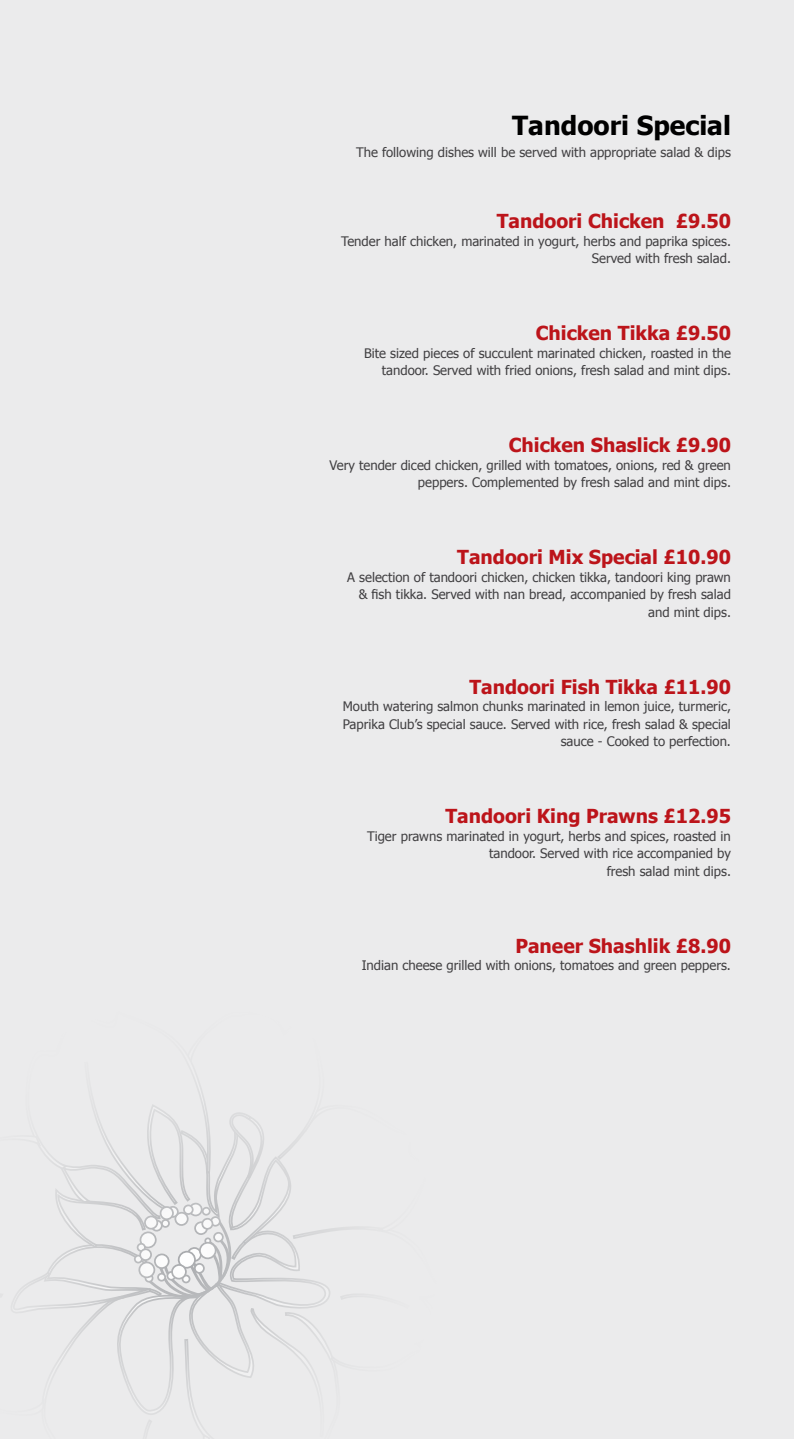
<style>
.page{position:relative;width:794px;height:1439px;background:#ebebec}
.page>*{position:absolute;margin:0;border:0;box-sizing:border-box;transform-origin:0 0}
.t1{font:700 26.25px "Tahoma";color:#000}
.t2{font:700 19.25px "Tahoma";color:#bc141a}
.t3{font:13.12px/17.5px "Tahoma";color:#414042;text-align:right}
</style>
<div class="page">
<svg style="left:15px;top:1084px;width:340px;height:346px"></svg>
<div style="left:204px;top:1237px;width:7px;height:7px;border:2px solid #a7a9ac;border-radius:50%"></div>
<div style="left:178px;top:1251px;width:17px;height:17px;background:#fff;border-radius:50%"></div>
<div style="left:177px;top:1250px;width:19px;height:19px;border:2px solid #a7a9ac;border-radius:50%"></div>
<svg style="left:189px;top:1203px;width:13px;height:12px"></svg>
<div style="left:188px;top:1202px;width:15px;height:14px;border:2px solid #a7a9ac;border-radius:50%"></div>
<div style="left:195px;top:1263px;width:9px;height:10px;background:#fff;border-radius:50%"></div>
<div style="left:194px;top:1262px;width:11px;height:12px;border:2px solid #a7a9ac;border-radius:50%"></div>
<div style="left:195px;top:1222px;width:12px;height:12px;background:#fff;border-radius:50%"></div>
<div style="left:194px;top:1221px;width:14px;height:14px;border:2px solid #a7a9ac;border-radius:50%"></div>
<div style="left:158px;top:1273px;width:7px;height:8px;background:#fff;border-radius:50%"></div>
<div style="left:157px;top:1272px;width:9px;height:9px;border:2px solid #a7a9ac;border-radius:50%"></div>
<div style="left:144px;top:1273px;width:10px;height:9px;border:2px solid #a7a9ac;border-radius:50%"></div>
<div style="left:172px;top:1264px;width:14px;height:15px;background:#fff;border-radius:50%"></div>
<div style="left:171px;top:1263px;width:16px;height:16px;border:2px solid #a7a9ac;border-radius:50%"></div>
<div style="left:184px;top:1205px;width:9px;height:9px;background:#fff;border-radius:50%"></div>
<div style="left:183px;top:1204px;width:11px;height:11px;border:2px solid #a7a9ac;border-radius:50%"></div>
<div style="left:211px;top:1217px;width:9px;height:9px;background:#f8f8f9;border-radius:50%"></div>
<div style="left:210px;top:1216px;width:11px;height:10px;border:2px solid #a7a9ac;border-radius:50%"></div>
<div style="left:214px;top:1232px;width:9px;height:9px;background:#fff;border-radius:50%"></div>
<div style="left:213px;top:1231px;width:11px;height:11px;border:2px solid #a7a9ac;border-radius:50%"></div>
<div style="left:140px;top:1232px;width:16px;height:16px;background:#fff;border-radius:50%"></div>
<div style="left:139px;top:1231px;width:18px;height:17px;border:2px solid #a7a9ac;border-radius:50%"></div>
<div style="left:175px;top:1212px;width:13px;height:13px;background:#fff;border-radius:50%"></div>
<div style="left:174px;top:1211px;width:15px;height:15px;border:2px solid #a7a9ac;border-radius:50%"></div>
<div style="left:199px;top:1242px;width:17px;height:16px;background:#fff;border-radius:50%"></div>
<div style="left:199px;top:1241px;width:18px;height:18px;border:2px solid #a7a9ac;border-radius:50%"></div>
<div style="left:137px;top:1243px;width:8px;height:8px;background:#fff;border-radius:50%"></div>
<div style="left:137px;top:1242px;width:9px;height:10px;border:2px solid #a7a9ac;border-radius:50%"></div>
<svg style="left:151px;top:1220px;width:11px;height:11px"></svg>
<div style="left:150px;top:1219px;width:13px;height:12px;border:2px solid #a7a9ac;border-radius:50%"></div>
<div style="left:167px;top:1206px;width:11px;height:11px;background:#fff;border-radius:50%"></div>
<div style="left:166px;top:1205px;width:13px;height:13px;border:2px solid #a7a9ac;border-radius:50%"></div>
<div style="left:202px;top:1218px;width:11px;height:11px;background:#fff;border-radius:50%"></div>
<div style="left:201px;top:1217px;width:13px;height:13px;border:2px solid #a7a9ac;border-radius:50%"></div>
<div style="left:140px;top:1249px;width:11px;height:11px;background:#fff;border-radius:50%"></div>
<div style="left:139px;top:1248px;width:13px;height:13px;border:2px solid #a7a9ac;border-radius:50%"></div>
<div style="left:139px;top:1262px;width:16px;height:15px;background:#fff;border-radius:50%"></div>
<div style="left:138px;top:1261px;width:18px;height:17px;border:2px solid #a7a9ac;border-radius:50%"></div>
<div style="left:145px;top:1216px;width:13px;height:13px;background:#f8f8f9;border-radius:50%"></div>
<div style="left:144px;top:1215px;width:14px;height:15px;border:2px solid #a7a9ac;border-radius:50%"></div>
<div style="left:160px;top:1206px;width:13px;height:13px;background:#fff;border-radius:50%"></div>
<div style="left:159px;top:1206px;width:15px;height:14px;border:2px solid #a7a9ac;border-radius:50%"></div>
<h1 class="t1" style="left:512px;top:107px;width:220px">Tandoori Special</h1>
<p class="t3" style="left:356px;top:143px;width:376px">The following dishes will be served with appropriate salad &amp; dips</p>
<h2 class="t2" style="left:497px;top:208px;width:236px">Tandoori Chicken £9.50</h2>
<p class="t3" style="left:341px;top:231px;width:391px">Tender half chicken, marinated in yogurt, herbs and paprika spices.<br>Served with fresh salad.</p>
<h2 class="t2" style="left:536px;top:320px;width:197px">Chicken Tikka £9.50</h2>
<p class="t3" style="left:364px;top:343px;width:368px">Bite sized pieces of succulent marinated chicken, roasted in the tandoor. Served with fried onions, fresh salad and mint dips.</p>
<h2 class="t2" style="left:509px;top:432px;width:224px">Chicken Shaslick £9.90</h2>
<p class="t3" style="left:329px;top:455px;width:403px">Very tender diced chicken, grilled with tomatoes, onions, red &amp; green peppers. Complemented by fresh salad and mint dips.</p>
<h2 class="t2" style="left:457px;top:544px;width:275px">Tandoori Mix Special £10.90</h2>
<p class="t3" style="left:347px;top:567px;width:385px">A selection of tandoori chicken, chicken tikka, tandoori king prawn &amp; fish tikka. Served with nan bread, accompanied by fresh salad and mint dips.</p>
<h2 class="t2" style="left:469px;top:673px;width:263px">Tandoori Fish Tikka £11.90</h2>
<p class="t3" style="left:343px;top:697px;width:390px">Mouth watering salmon chunks marinated in lemon juice, turmeric,<br>Paprika Club’s special sauce. Served with rice, fresh salad &amp; special sauce - Cooked to perfection.</p>
<h2 class="t2" style="left:445px;top:803px;width:287px">Tandoori King Prawns £12.95</h2>
<p class="t3" style="left:367px;top:826px;width:365px">Tiger prawns marinated in yogurt, herbs and spices, roasted in tandoor. Served with rice accompanied by<br>fresh salad mint dips.</p>
<h2 class="t2" style="left:515px;top:932px;width:217px">Paneer Shashlik £8.90</h2>
<p class="t3" style="left:362px;top:956px;width:371px">Indian cheese grilled with onions, tomatoes and green peppers.</p>
</div>
